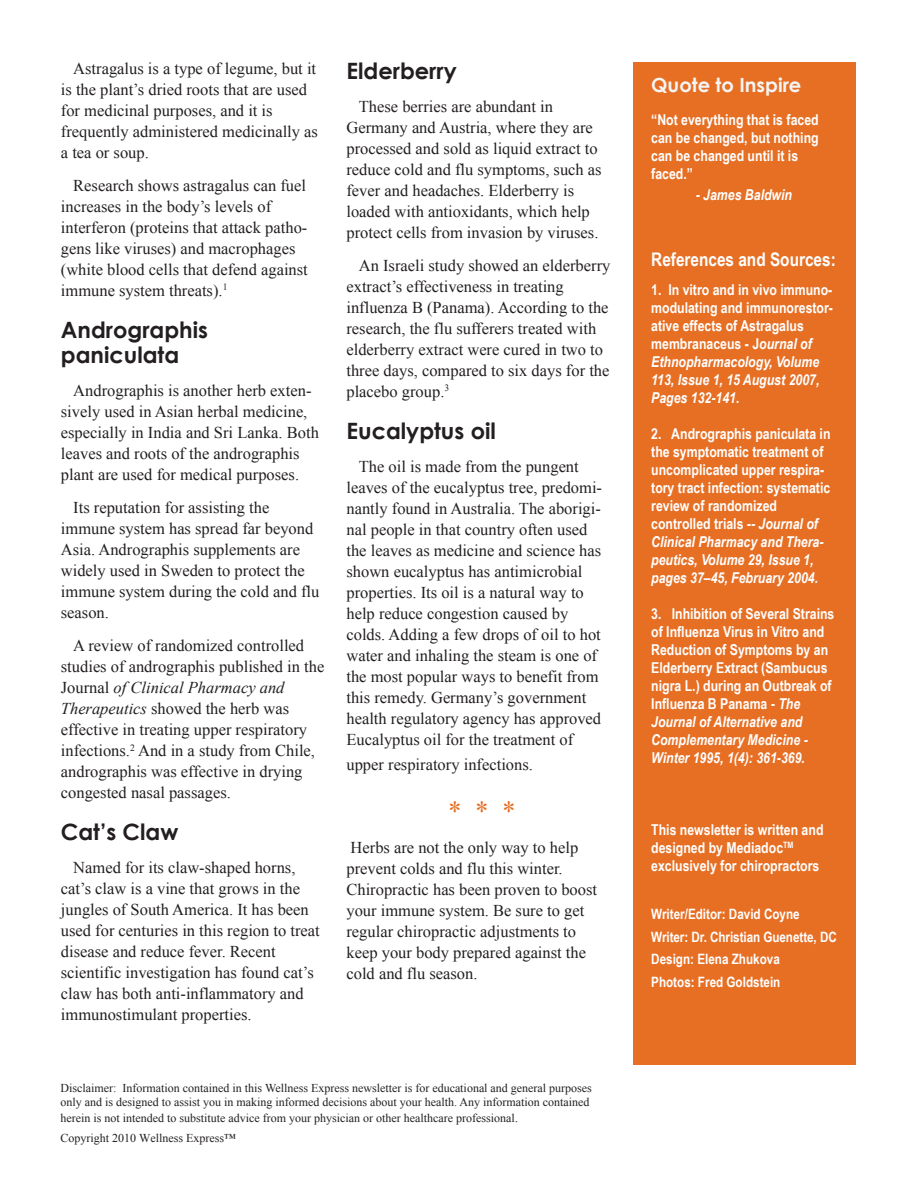
<style>
.page{position:relative;width:918px;height:1188px;background:#fff}
.page>*{position:absolute;margin:0;border:0;box-sizing:border-box;transform-origin:0 0}
.t1{font:27px "Times New Roman";color:#e66f24}
.t2{font:700 22.5px/25.5px "Century Gothic";color:#231f20}
.t3{font:700 19.5px "Century Gothic";color:#f5f5f5}
.t4{font:700 18.75px "Arial Narrow";color:#fff}
.t5{font:16.5px/21px "Times New Roman";color:#231f20}
.t6{font:700 15px/18px "Arial Narrow";color:#fff}
.t7{font:italic 700 15px "Arial Narrow";color:#fff}
.t8{font:700 14.25px/22.5px "Arial Narrow";color:#fff}
.t9{font:12px/13.5px "Times New Roman";color:#231f20}
.s1{font-style:italic}
.s2{font-size:13.5px}
</style>
<div class="page">
<div style="left:633px;top:62px;width:223px;height:1003px;background:#e66f24"></div>
<p class="t5" style="left:61px;top:57px;width:259px;text-indent:12px">Astragalus is a type of legume, but it is the plant’s dried roots that are used for medicinal purposes, and it is frequently administered medicinally as a tea or soup.</p>
<p class="t5" style="left:61px;top:174px;width:249px;text-indent:12px">Research shows astragalus can fuel increases in the body’s levels of interferon (proteins that attack patho&shy;gens like viruses) and macrophages (white blood cells that defend against immune system threats).<sup>1</sup></p>
<h2 class="t2" style="left:61px;top:316px;width:149px">Andrographis paniculata</h2>
<p class="t5" style="left:61px;top:380px;width:260px;text-indent:12px">Andrographis is another herb exten&shy;sively used in Asian herbal medicine, especially in India and Sri Lanka. Both leaves and roots of the andrographis plant are used for medical purposes.</p>
<p class="t5" style="left:61px;top:497px;width:260px;text-indent:12px">Its reputation for assisting the immune system has spread far beyond<br>Asia. Andrographis supplements are widely used in Sweden to protect the immune system during the cold and flu season.</p>
<p class="t5" style="left:61px;top:635px;width:265px;text-indent:12px">A review of randomized controlled studies of andrographis published in the Journal <span class="s1">of Clinical Pharmacy and Therapeutics</span> showed the herb was effective in treating upper respiratory infections.<sup>2</sup> And in a study from Chile, andrographis was effective in drying congested nasal passages.</p>
<h2 class="t2" style="left:61px;top:818px;width:119px">Cat’s Claw</h2>
<p class="t5" style="left:61px;top:857px;width:260px;text-indent:12px">Named for its claw-shaped horns, cat’s claw is a vine that grows in the jungles of South America. It has been used for centuries in this region to treat disease and reduce fever. Recent scientific investigation has found cat’s claw has both anti-inflammatory and immunostimulant properties.</p>
<h2 class="t2" style="left:346px;top:57px;width:112px">Elderberry</h2>
<p class="t5" style="left:346px;top:95px;width:257px;text-indent:12px">These berries are abundant in Germany and Austria, where they are processed and sold as liquid extract to reduce cold and flu symptoms, such as fever and headaches. Elderberry is loaded with antioxidants, which help protect cells from invasion by viruses.</p>
<p class="t5" style="left:346px;top:254px;width:265px;text-indent:12px">An Israeli study showed an elderberry extract’s effectiveness in treating influenza B (Panama). According to the research, the flu sufferers treated with elderberry extract were cured in two to three days, compared to six days for the placebo group.<sup>3</sup></p>
<h2 class="t2" style="left:346px;top:417px;width:151px">Eucalyptus oil</h2>
<p class="t5" style="left:346px;top:455px;width:257px;text-indent:12px">The oil is made from the pungent leaves of the eucalyptus tree, predomi&shy;nantly found in Australia. The aborigi&shy;nal people in that country often used the leaves as medicine and science has shown eucalyptus has antimicrobial properties. Its oil is a natural way to help reduce congestion caused by colds. Adding a few drops of oil to hot water and inhaling the steam is one of the most popular ways to benefit from this remedy. Germany’s government health regulatory agency has approved Eucalyptus oil for the treatment of</p>
<p class="t5" style="left:346px;top:754px;width:188px">upper respiratory infections.</p>
<h1 class="t1" style="left:448px;top:792px;width:69px">* * *</h1>
<p class="t5" style="left:346px;top:836px;width:252px">Herbs are not the only way to help prevent colds and flu this winter.<br>Chiropractic has been proven to boost your immune system. Be sure to get regular chiropractic adjustments to keep your body prepared against the cold and flu season.</p>
<p class="t9" style="left:61px;top:1081px;width:533px">Disclaimer: Information contained in this Wellness Express newsletter is for educational and general purposes only and is designed to assist you in making informed decisions about your health. Any information contained</p>
<p class="t9" style="left:61px;top:1108px;width:459px;line-height:19.5px">herein is not intended to substitute advice from your physician or other healthcare professional<span class="s2">.<br></span>Copyright 2010 Wellness Express™</p>
<p class="t3" style="left:651px;top:70px;width:152px">Quote to Inspire</p>
<p class="t6" style="left:651px;top:110px;width:169px">“Not everything that is faced can be changed, but nothing can be changed until it is faced.”</p>
<p class="t7" style="left:696px;top:183px;width:98px">- James Baldwin</p>
<p class="t4" style="left:651px;top:245px;width:186px">References and Sources:</p>
<p class="t6" style="left:651px;top:280px;width:183px">1. In vitro and in vivo immuno&shy;modulating and immunorestor&shy;ative effects of Astragalus membranaceus - J<span class="s1">ournal of<br>Ethnopharmacology, Volume<br>113, Issue 1, 15 August 2007,<br>Pages 132-141.</span></p>
<p class="t6" style="left:651px;top:424px;width:181px">2. Andrographis paniculata in the symptomatic treatment of uncomplicated upper respira&shy;tory tract infection: systematic review of randomized controlled trials <span class="s1">-- Journal of<br>Clinical Pharmacy and Thera&shy;peutics, Volume 29, Issue 1, pages 37–45, February 2004.</span></p>
<p class="t6" style="left:651px;top:604px;width:185px">3. Inhibition of Several Strains of Influenza Virus in Vitro and<br>Reduction of Symptoms by an<br>Elderberry Extract (Sambucus nigra L.) during an Outbreak of<br>Influenza B Panama <span class="s1">- The<br>Journal of Alternative and<br>Complementary Medicine -<br>Winter 1995, 1(4): 361-369.</span></p>
<p class="t6" style="left:651px;top:820px;width:174px">This newsletter is written and designed by Mediadoc<sup>TM </sup>exclusively for chiropractors</p>
<p class="t8" style="left:651px;top:902px;width:187px">Writer/Editor: David Coyne<br>Writer: Dr. Christian Guenette, DC<br>Design: Elena Zhukova<br>Photos: Fred Goldstein</p>
</div>
